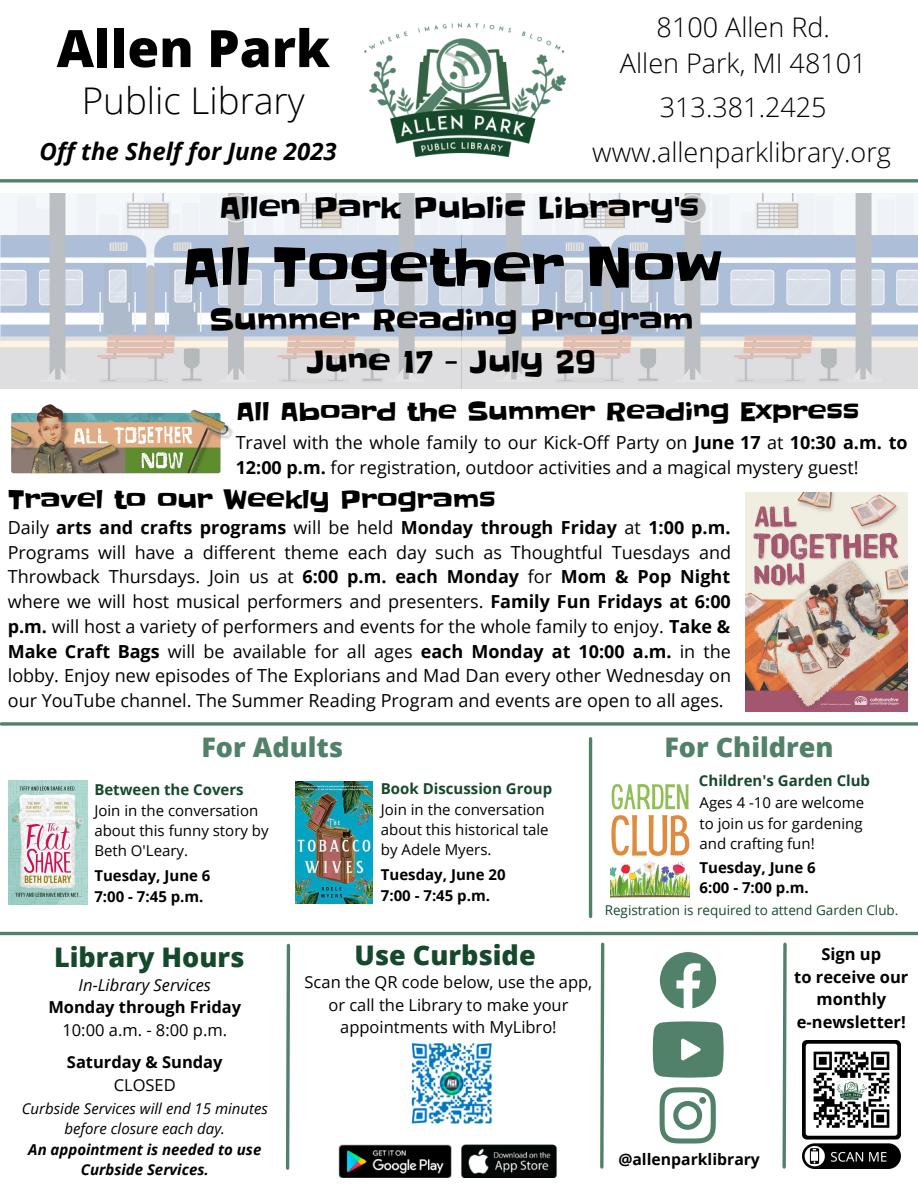
<style>
.page{position:relative;width:918px;height:1188px;background:#fff}
.page>*{position:absolute;margin:0;border:0;box-sizing:border-box;transform-origin:0 0}
.t1{font:52.5px "Slackey";color:#000}
.t2{font:800 51.6px "Open Sans";color:#000}
.t3{font:300 36.75px "Open Sans";color:#000}
.t4{font:30px "Slackey";color:#000}
.t5{font:300 27px "Open Sans";color:#000}
.t6{font:800 27px "Open Sans";color:#16492b}
.t7{font:800 27px "Open Sans";color:#518169}
.t8{font:25.5px "Slackey";color:#000}
.t9{font:italic 700 24px "Open Sans";color:#000}
.t10{font:18px/24.8px "Open Sans";color:#000}
.t11{font:16.5px/22.5px "Open Sans";color:#000;text-align:center}
.t12{font:700 16.5px "Open Sans";color:#000}
.t13{font:italic 16.5px "Open Sans";color:#000}
.t14{font:700 15.75px "Open Sans";color:#000}
.t15{font:15px/20.2px "Open Sans";color:#000}
.t16{font:700 15px "Open Sans";color:#000}
.t17{font:700 15px "Open Sans";color:#16492b}
.t18{font:italic 15px/20.2px "Open Sans";color:#000;text-align:center}
.t19{font:italic 700 15px/20.2px "Open Sans";color:#000;text-align:center}
.t20{font:13.5px "Open Sans";color:#16492b}
.s1{font-weight:700}
</style>
<div class="page">
<img style="left:365px;top:24px;width:200px;height:133px">
<svg style="left:660px;top:952px;width:56px;height:56px"></svg>
<svg style="left:660px;top:1087px;width:56px;height:57px"></svg>
<div style="left:699px;top:1097px;width:7px;height:7px;background:#518169;border-radius:50%"></div>
<svg style="left:653px;top:1021px;width:71px;height:57px;background:#67917c"></svg>
<img style="left:802px;top:1041px;width:98px;height:127px">
<svg style="left:600px;top:942px;width:5px;height:227px"></svg>
<svg style="left:1px;top:722px;width:917px;height:4px;background:#6b9480"></svg>
<img style="left:8px;top:781px;width:79px;height:123px">
<img style="left:295px;top:782px;width:78px;height:121px">
<svg style="left:0;top:179px;width:918px;height:4px;background:#6b9480"></svg>
<hr style="left:589px;top:739px;width:3px;height:177px;background:#518169">
<img style="left:611px;top:784px;width:78px;height:114px">
<hr style="left:0;top:932px;width:918px;height:3px;background:#518169">
<img style="left:338px;top:1043px;width:219px;height:135px">
<img style="left:0;top:194px;width:918px;height:194px">
<svg style="left:782px;top:942px;width:5px;height:227px"></svg>
<svg style="left:285px;top:943px;width:6px;height:227px"></svg>
<img style="left:745px;top:492px;width:162px;height:219px">
<img style="left:11px;top:404px;width:222px;height:70px">
<p class="t2" style="left:57px;top:12px;width:275px">Allen Park</p>
<p class="t3" style="left:82px;top:75px;width:224px">Public Library</p>
<p class="t9" style="left:40px;top:135px;width:299px">Off the Shelf for June 2023</p>
<p class="t5" style="left:657px;top:8px;width:175px">8100 Allen Rd.</p>
<p class="t5" style="left:620px;top:45px;width:248px">Allen Park, MI 48101</p>
<p class="t5" style="left:660px;top:88px;width:168px">313.381.2425</p>
<p class="t5" style="left:592px;top:133px;width:300px">www.allenparklibrary.org</p>
<p class="t4" style="left:219px;top:188px;width:482px">Allen Park Public Library's</p>
<p class="t1" style="left:181px;top:231px;width:542px">All Together Now</p>
<p class="t4" style="left:209px;top:299px;width:486px">Summer Reading Program</p>
<p class="t4" style="left:307px;top:341px;width:291px">June 17 - July 29</p>
<p class="t8" style="left:236px;top:394px;width:625px">All Aboard the Summer Reading Express</p>
<p class="t10" style="left:236px;top:430px;width:673px">Travel with the whole family to our Kick-Off Party on <span class="s1">June 17</span> at <span class="s1">10:30 a.m. to<br>12:00 p.m.</span> for registration, outdoor activities and a magical mystery guest!</p>
<p class="t8" style="left:8px;top:482px;width:489px">Travel to our Weekly Programs</p>
<p class="t10" style="left:8px;top:515px;width:725px;text-align:justify">Daily <span class="s1">arts and crafts programs</span> will be held <span class="s1">Monday through Friday</span> at <span class="s1">1:00 p.m.<br></span>Programs will have a different theme each day such as Thoughtful Tuesdays and Throwback Thursdays. Join us at <span class="s1">6:00 p.m. each Monday</span> for <span class="s1">Mom &amp; Pop Night </span>where we will host musical performers and presenters. <span class="s1">Family Fun Fridays at 6:00 p.m.</span> will host a variety of performers and events for the whole family to enjoy. <span class="s1">Take &amp; Make Craft Bags</span> will be available for all ages <span class="s1">each Monday at 10:00 a.m.</span> in the lobby. Enjoy new episodes of The Explorians and Mad Dan every other Wednesday on our YouTube channel. The Summer Reading Program and events are open to all ages.</p>
<p class="t7" style="left:201px;top:728px;width:143px">For Adults</p>
<p class="t7" style="left:664px;top:728px;width:171px">For Children</p>
<p class="t17" style="left:699px;top:770px;width:173px">Children's Garden Club</p>
<p class="t15" style="left:700px;top:792px;width:166px;text-align:justify">Ages 4 -10 are welcome to join us for gardening and crafting fun!</p>
<p class="t16" style="left:700px;top:857px;width:118px">Tuesday, June 6</p>
<p class="t16" style="left:700px;top:877px;width:111px">6:00 - 7:00 p.m.</p>
<p class="t20" style="left:605px;top:901px;width:295px">Registration is required to attend Garden Club.</p>
<p class="t6" style="left:354px;top:936px;width:183px">Use Curbside</p>
<p class="t11" style="left:305px;top:970px;width:289px">Scan the QR code below, use the app, or call the Library to make your appointments with MyLibro!</p>
<p class="t17" style="left:381px;top:778px;width:173px">Book Discussion Group</p>
<p class="t17" style="left:94px;top:779px;width:151px">Between the Covers</p>
<p class="t15" style="left:381px;top:799px;width:169px">Join in the conversation about this historical tale</p>
<p class="t15" style="left:381px;top:839px;width:112px">by Adele Myers.</p>
<p class="t15" style="left:94px;top:800px;width:176px">Join in the conversation about this funny story by<br>Beth O'Leary.</p>
<p class="t16" style="left:381px;top:864px;width:126px">Tuesday, June 20</p>
<p class="t16" style="left:381px;top:885px;width:111px">7:00 - 7:45 p.m.</p>
<p class="t16" style="left:94px;top:865px;width:118px">Tuesday, June 6</p>
<p class="t16" style="left:94px;top:885px;width:111px">7:00 - 7:45 p.m.</p>
<p class="t6" style="left:54px;top:938px;width:192px">Library Hours</p>
<p class="t13" style="left:79px;top:973px;width:134px">In-Library Services</p>
<p class="t12" style="left:48px;top:996px;width:194px">Monday through Friday</p>
<p class="t11" style="left:62px;top:1018px;width:166px">10:00 a.m. - 8:00 p.m.</p>
<p class="t12" style="left:67px;top:1051px;width:157px">Saturday &amp; Sunday</p>
<p class="t11" style="left:114px;top:1073px;width:64px">CLOSED</p>
<p class="t18" style="left:22px;top:1098px;width:248px">Curbside Services will end 15 minutes before closure each day.</p>
<p class="t19" style="left:28px;top:1139px;width:235px">An appointment is needed to use<br>Curbside Services.</p>
<p class="t12" style="left:821px;top:943px;width:61px">Sign up</p>
<p class="t12" style="left:794px;top:965px;width:116px">to receive our</p>
<p class="t12" style="left:817px;top:988px;width:71px">monthly</p>
<p class="t12" style="left:797px;top:1010px;width:110px">e-newsletter!</p>
<p class="t14" style="left:618px;top:1148px;width:143px">@allenparklibrary</p>
</div>
